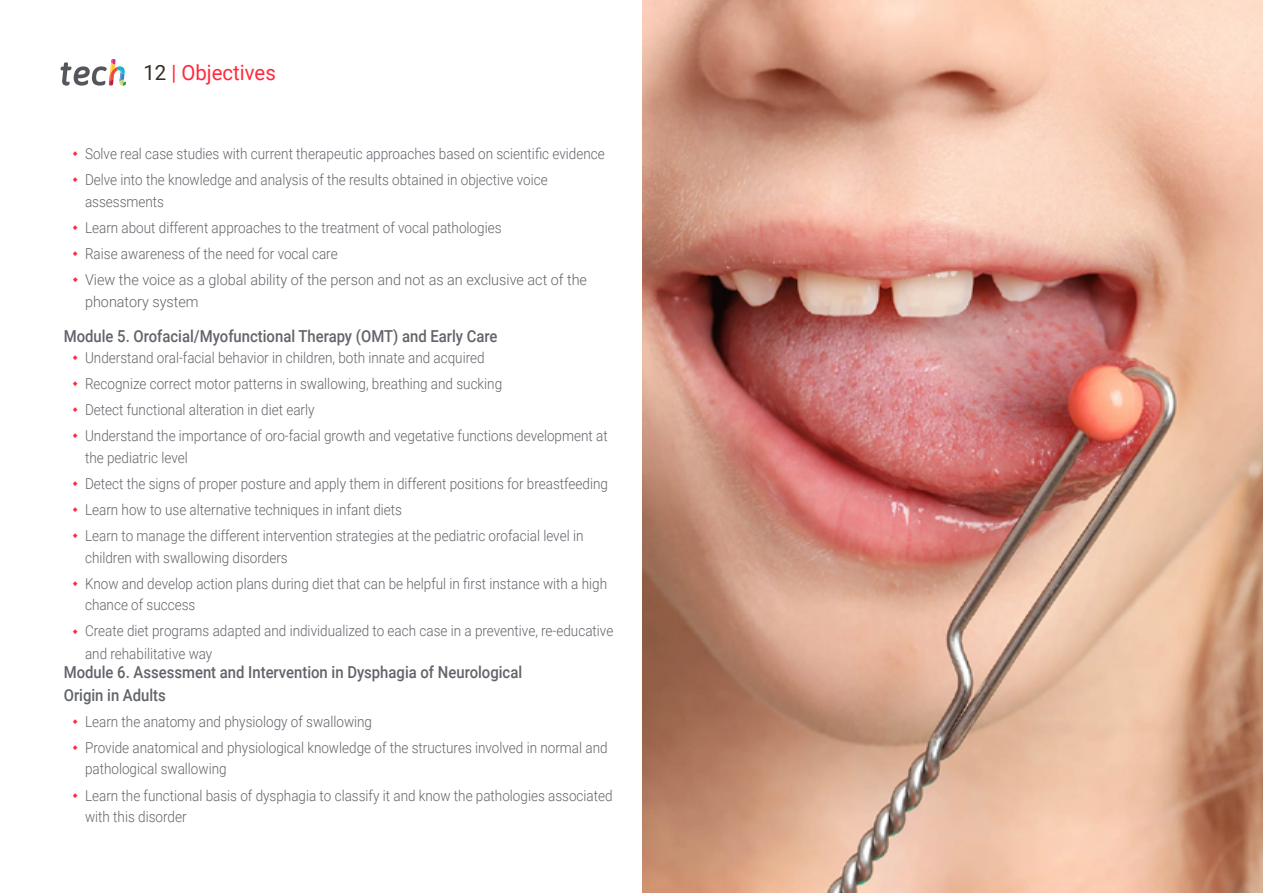
<style>
.page{position:relative;width:1263px;height:893px;background:#fff}
.page>*{position:absolute;margin:0;border:0;box-sizing:border-box;transform-origin:0 0}
.t1{font:21px "Roboto";color:#ff293a}
.t2{font:500 16.5px/22.5px "Roboto";color:#61646a;scale:.9 1}
.t3{font:300 15px/26px "Roboto";color:#61646a;scale:.9 1}
.t4{font:300 15px "Roboto";color:#61646a;scale:.96 1}
.s1{color:#312e20}
</style>
<div class="page">
<img style="left:642px;top:0;width:621px;height:893px">
<svg style="left:61px;top:59px;width:65px;height:27px"></svg>
<h1 class="t1" style="left:144px;top:57px;width:134px"><span class="s1">12</span> | Objectives</h1>
<p class="t3" style="left:85px;top:140px;width:579px">Solve real case studies with current therapeutic approaches based on scientific evidence<br>Delve into the knowledge and analysis of the results obtained in objective voice</p>
<p class="t3" style="left:85px;top:188px;width:559px">assessments<br>Learn about different approaches to the treatment of vocal pathologies<br>Raise awareness of the need for vocal care<br>View the voice as a global ability of the person and not as an exclusive act of the</p>
<p class="t4" style="left:85px;top:291px;width:120px">phonatory system</p>
<p class="t2" style="left:64px;top:324px;width:483px">Module 5. Orofacial/Myofunctional Therapy (OMT) and Early Care</p>
<p class="t3" style="left:85px;top:344px;width:582px">Understand oral-facial behavior in children, both innate and acquired<br>Recognize correct motor patterns in swallowing, breathing and sucking<br>Detect functional alteration in diet early<br>Understand the importance of oro-facial growth and vegetative functions development at</p>
<p class="t3" style="left:85px;top:444px;width:582px">the pediatric level<br>Detect the signs of proper posture and apply them in different positions for breastfeeding Learn how to use alternative techniques in infant diets<br>Learn to manage the different intervention strategies at the pediatric orofacial level in</p>
<p class="t3" style="left:85px;top:544px;width:581px">children with swallowing disorders<br>Know and develop action plans during diet that can be helpful in first instance with a high</p>
<p class="t3" style="left:85px;top:592px;width:588px">chance of success<br>Create diet programs adapted and individualized to each case in a preventive, re-educative</p>
<p class="t3" style="left:85px;top:640px;width:143px">and rehabilitative way</p>
<p class="t2" style="left:64px;top:660px;width:511px">Module 6. Assessment and Intervention in Dysphagia of Neurological<br>Origin in Adults</p>
<p class="t3" style="left:85px;top:708px;width:582px">Learn the anatomy and physiology of swallowing<br>Provide anatomical and physiological knowledge of the structures involved in normal and</p>
<p class="t3" style="left:85px;top:756px;width:588px">pathological swallowing<br>Learn the functional basis of dysphagia to classify it and know the pathologies associated</p>
<p class="t3" style="left:85px;top:803px;width:114px">with this disorder</p>
</div>
